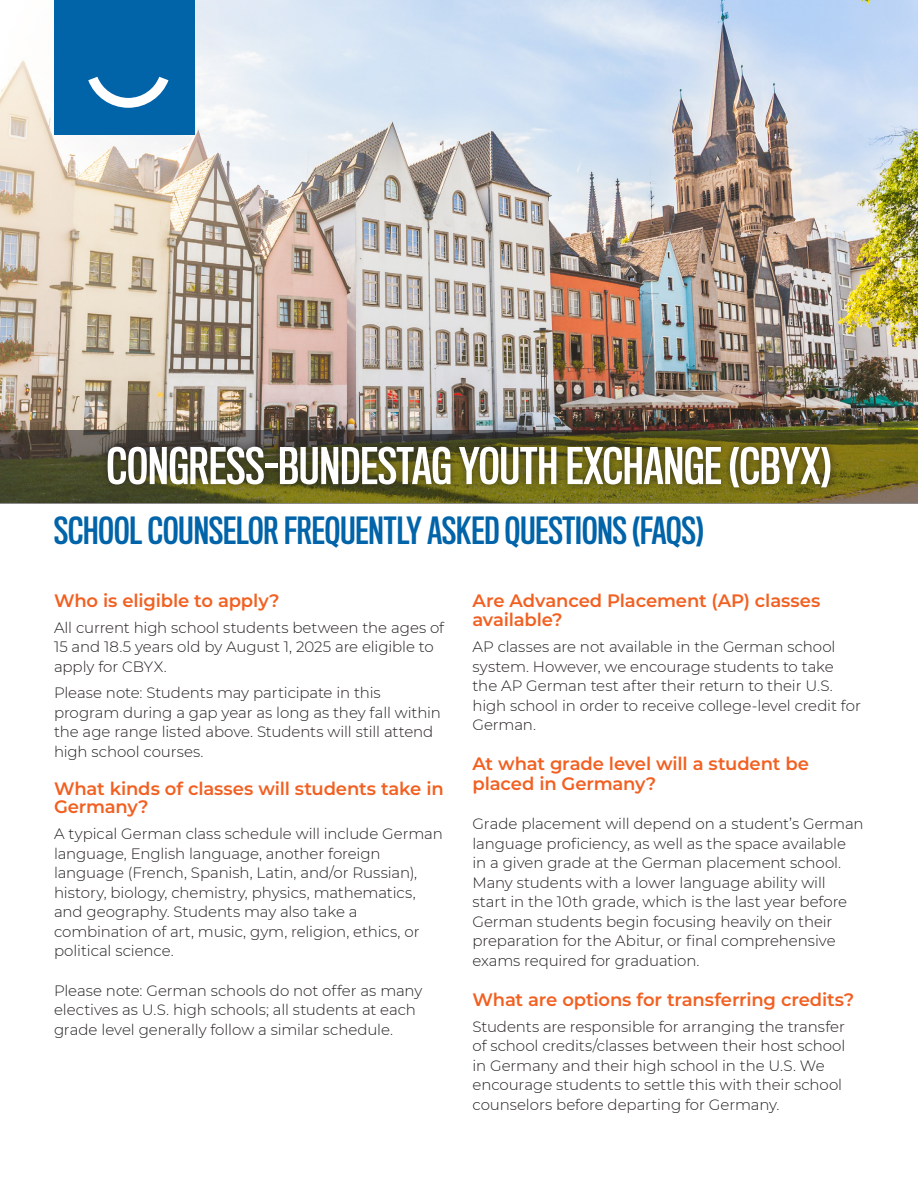
<style>
.page{position:relative;width:918px;height:1188px;background:#fff}
.page>*{position:absolute;margin:0;border:0;box-sizing:border-box;transform-origin:0 0}
.Head_-_Blue{font:46.5px "Titling Gothic FB Comp Standard";color:#fff;scale:1.09 1}
.Head_-_Blue-2{font:34.5px "Titling Gothic FB Comp Standard";color:#0163a8;scale:1.09 1}
.Body{font:600 18px/19.5px "Montserrat";letter-spacing:-.01em;color:#f26021}
.Body-2{font:300 15px/19.5px "Montserrat";letter-spacing:-.005em;color:#231f20}
</style>
<div class="page">
<img style="left:0;top:0;width:918px;height:430px">
<svg style="left:0;top:430px;width:918px;height:74px"></svg>
<div style="left:54px;top:0;width:140px;height:135px;background:#0163a8"></div>
<svg style="left:88px;top:77px;width:80px;height:31px"></svg>
<div style="left:100px;top:439px;width:738px;height:56px;background:#231f20;opacity:.73"></div>
<p class="Head_-_Blue" style="left:107px;top:439px;width:666px">CONGRESS-BUNDESTAG YOUTH EXCHANGE (CBYX)</p>
<p class="Head_-_Blue-2" style="left:54px;top:510px;width:597px">SCHOOL COUNSELOR FREQUENTLY ASKED QUESTIONS (FAQS)</p>
<p class="Body" style="left:54px;top:590px;width:227px">Who is eligible to apply?</p>
<p class="Body-2" style="left:54px;top:617px;width:392px">All current high school students between the ages of<br>15 and 18.5 years old by August 1, 2025 are eligible to apply for CBYX.</p>
<p class="Body-2" style="left:54px;top:683px;width:389px">Please note: Students may participate in this program during a gap year as long as they fall within the age range listed above. Students will still attend high school courses.</p>
<p class="Body" style="left:54px;top:779px;width:391px;line-height:18px">What kinds of classes will students take in<br>Germany?</p>
<p class="Body-2" style="left:54px;top:824px;width:390px">A typical German class schedule will include German language, English language, another foreign language (French, Spanish, Latin, and/or Russian), history, biology, chemistry, physics, mathematics, and geography. Students may also take a combination of art, music, gym, religion, ethics, or political science.</p>
<p class="Body-2" style="left:54px;top:980px;width:370px">Please note: German schools do not offer as many electives as U.S. high schools; all students at each grade level generally follow a similar schedule.</p>
<p class="Body" style="left:472px;top:590px;width:349px">Are Advanced Placement (AP) classes available?</p>
<p class="Body-2" style="left:472px;top:637px;width:390px">AP classes are not available in the German school system. However, we encourage students to take the AP German test after their return to their U.S. high school in order to receive college-level credit for German.</p>
<p class="Body" style="left:472px;top:753px;width:338px">At what grade level will a student be placed in Germany?</p>
<p class="Body-2" style="left:472px;top:814px;width:393px">Grade placement will depend on a student’s German language proficiency, as well as the space available in a given grade at the German placement school.<br>Many students with a lower language ability will<br>start in the 10th grade, which is the last year before German students begin focusing heavily on their preparation for the Abitur, or final comprehensive exams required for graduation.</p>
<p class="Body" style="left:472px;top:989px;width:383px">What are options for transferring credits?</p>
<p class="Body-2" style="left:472px;top:1016px;width:374px">Students are responsible for arranging the transfer of school credits/classes between their host school in Germany and their high school in the U.S. We encourage students to settle this with their school counselors before departing for Germany.</p>
</div>
